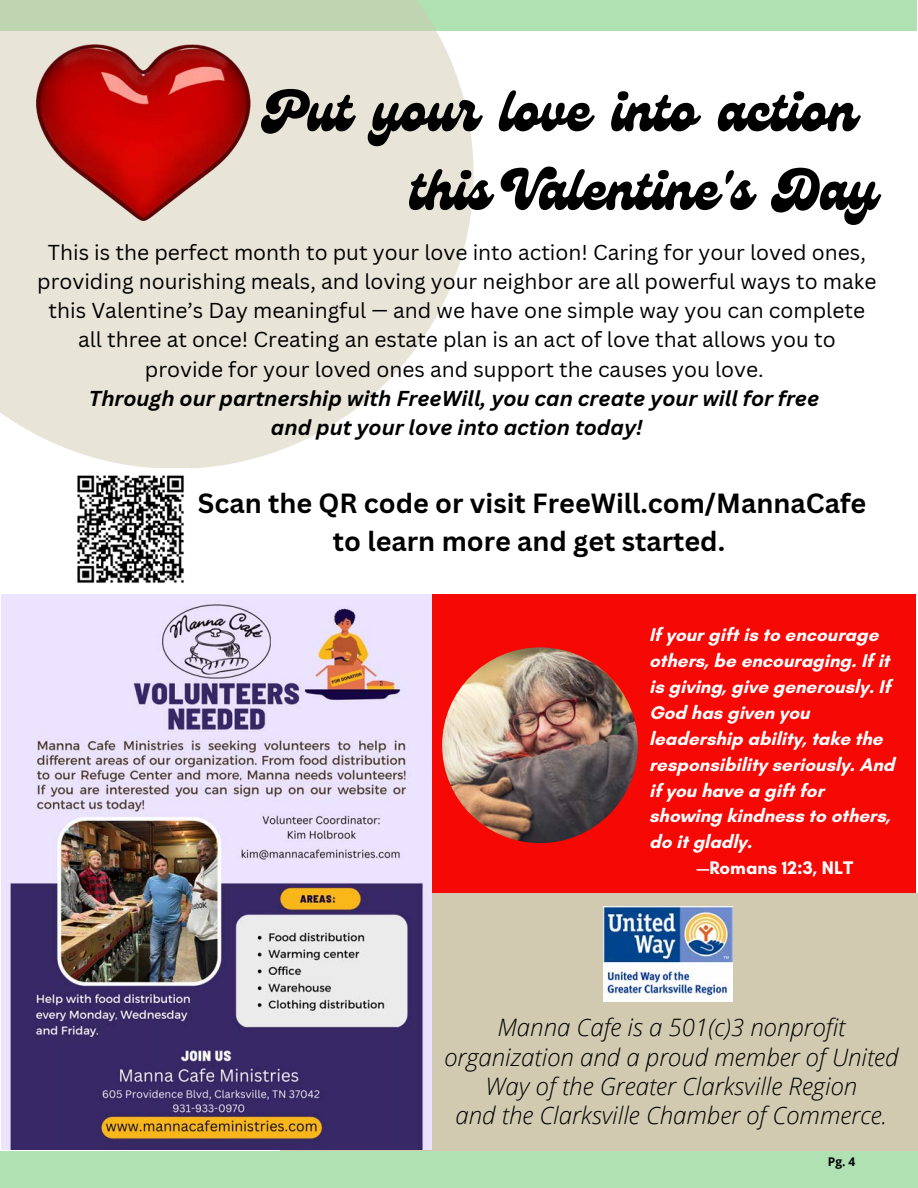
<style>
.page{position:relative;width:918px;height:1188px;background:#fff}
.page>*{position:absolute;margin:0;border:0;box-sizing:border-box;transform-origin:0 0}
.t1{font:57px/78.8px "Genty";color:#000}
.t2{font:700 27px/37.2px "Canva Sans";color:#000;text-align:center}
.t3{font:italic 300 24px/29.2px "Open Sans";color:#000;text-align:center}
.t4{font:21px/29.2px "Canva Sans";color:#000;text-align:center}
.t5{font:italic 700 21px/29.2px "Canva Sans";color:#000;text-align:center}
.t6{font:700 18.75px/25.8px "Glacial Indifference";color:#fff}
.t7{font:700 18.6px "Glacial Indifference";color:#fff}
.t8{font:700 12px "Open Sans";color:#000}
</style>
<div class="page">
<div style="left:0;top:0;width:917px;height:31px;background:#afe1b2"></div>
<div style="left:431px;top:594px;width:484px;height:419px;background:#f60805"></div>
<div style="left:280px;top:894px;width:638px;height:271px;background:#d1cab0"></div>
<div style="left:0;top:1152px;width:918px;height:36px;background:#afe1b2"></div>
<svg style="left:0;top:0;width:474px;height:469px;fill:#e8e5d8"></svg>
<img style="left:442px;top:647px;width:196px;height:196px;border-radius:50%">
<img style="left:603px;top:907px;width:130px;height:94px">
<img style="left:37px;top:44px;width:214px;height:177px">
<img style="left:77px;top:475px;width:107px;height:108px">
<img style="left:2px;top:594px;width:430px;height:556px">
<h1 class="t1" style="left:410px;top:72px;width:469px;text-indent:-146px">Put your love into action this Valentine's Day</h1>
<p class="t4" style="left:37px;top:237px;width:841px">This is the perfect month to put your love into action! Caring for your loved ones, providing nourishing meals, and loving your neighbor are all powerful ways to make this Valentine’s Day meaningful — and we have one simple way you can complete all three at once! Creating an estate plan is an act of love that allows you to provide for your loved ones and support the causes you love.</p>
<p class="t5" style="left:89px;top:383px;width:732px">Through our partnership with FreeWill, you can create your will for free and put your love into action today!</p>
<p class="t2" style="left:198px;top:484px;width:670px">Scan the QR code or visit FreeWill.com/MannaCafe to learn more and get started.</p>
<p class="t6" style="left:649px;top:622px;width:247px">If your gift is to encourage others, be encouraging. If it is giving, give generously. If<br>God has given you leadership ability, take the responsibility seriously. And if you have a gift for showing kindness to others, do it gladly.</p>
<p class="t7" style="left:697px;top:856px;width:158px">—Romans 12:3, NLT</p>
<p class="t3" style="left:444px;top:1012px;width:456px">Manna Cafe is a 501(c)3 nonprofit organization and a proud member of United Way of the Greater Clarksville Region<br>and the Clarksville Chamber of Commerce.</p>
<p class="t8" style="left:828px;top:1154px;width:29px">Pg. 4</p>
</div>
